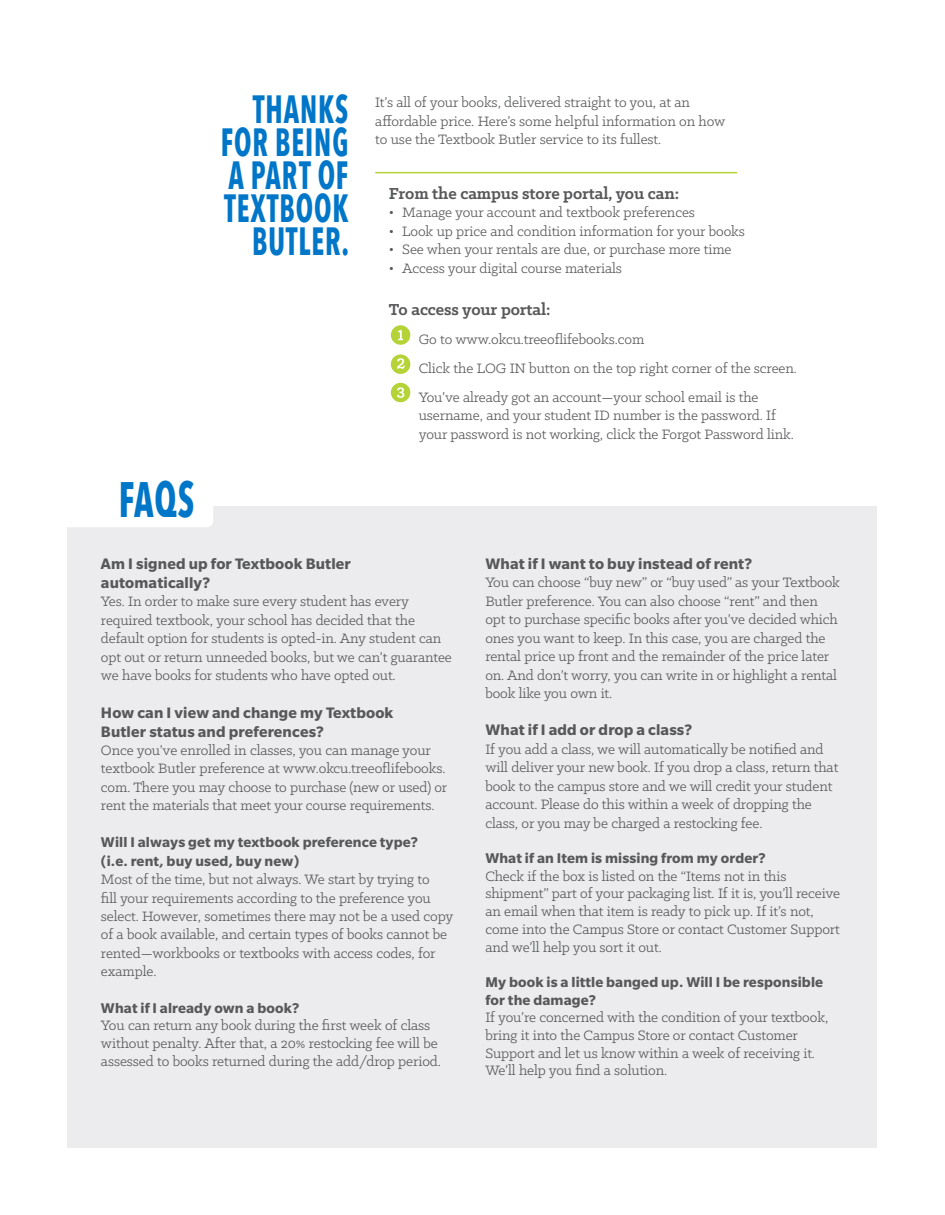
<style>
.page{position:relative;width:945px;height:1215px;background:#fff}
.page>*{position:absolute;margin:0;border:0;box-sizing:border-box;transform-origin:0 0}
.t1{font:700 49.65px "Avenir Next Condensed";color:#0076c8;scale:.72 1}
.t2{font:700 39.3px/33px "Avenir Next Condensed";letter-spacing:.03em;color:#0076c8;text-align:right;scale:.72 1}
.t3{font:700 18px "Klinic Slab";letter-spacing:-.005em;color:#57585a}
.t4{font:700 16.5px/18.9px "Slate Std";letter-spacing:.01em;color:#57585a}
.t5{font:15.3px/18.5px "Klinic Slab";letter-spacing:-.005em;color:#57585a}
.t6{font:700 15.3px/18.5px "Slate Std";letter-spacing:.01em;color:#57585a}
</style>
<div class="page">
<div style="left:68px;top:506px;width:810px;height:641px;background:#ececee"></div>
<div style="left:57px;top:471px;width:156px;height:56px;background:#fff;border-radius:7px"></div>
<hr style="left:375px;top:172px;width:362px;height:1px;background:#b5d336">
<div style="left:391px;top:325px;width:19px;height:20px;background:#b5d336;border-radius:50%"></div>
<div style="left:391px;top:354px;width:19px;height:20px;background:#b5d336;border-radius:50%"></div>
<div style="left:391px;top:383px;width:19px;height:19px;background:#b5d336;border-radius:50%"></div>
<svg style="left:397px;top:387px;width:7px;height:11px"></svg>
<svg style="left:397px;top:358px;width:8px;height:11px"></svg>
<svg style="left:398px;top:330px;width:5px;height:10px"></svg>
<h1 class="t1" style="left:119px;top:469px;width:107px">FAQS</h1>
<h2 class="t2" style="left:221px;top:92px;width:180px">THANKS<br>FOR BEING<br>A PART OF<br>TEXTBOOK<br>BUTLER.</h2>
<p class="t5" style="left:375px;top:93px;width:351px">It’s all of your books, delivered straight to you, at an affordable price. Here’s some helpful information on how to use the Textbook Butler service to its fullest.</p>
<p class="t3" style="left:389px;top:181px;width:292px">From the campus store portal, you can:</p>
<p class="t5" style="left:389px;top:203px;width:308px">• Manage your account and textbook preferences</p>
<p class="t5" style="left:389px;top:221px;width:358px">• Look up price and condition information for your books</p>
<p class="t5" style="left:389px;top:240px;width:344px">• See when your rentals are due, or purchase more time</p>
<p class="t5" style="left:389px;top:258px;width:235px">• Access your digital course materials</p>
<p class="t3" style="left:389px;top:298px;width:163px">To access your portal:</p>
<p class="t5" style="left:419px;top:324px;width:380px;line-height:29px">Go to www.okcu.treeoflifebooks.com<br>Click the LOG IN button on the top right corner of the screen.<br>You’ve already got an account—your school email is the</p>
<p class="t5" style="left:419px;top:406px;width:377px">username, and your student ID number is the password. If your password is not working, click the Forgot Password link.</p>
<p class="t4" style="left:101px;top:554px;width:251px">Am I signed up for Textbook Butler automatically?</p>
<p class="t5" style="left:101px;top:592px;width:352px">Yes. In order to make sure every student has every required textbook, your school has decided that the default option for students is opted-in. Any student can opt out or return unneeded books, but we can’t guarantee we have books for students who have opted out.</p>
<p class="t4" style="left:101px;top:703px;width:294px">How can I view and change my Textbook<br>Butler status and preferences?</p>
<p class="t5" style="left:101px;top:741px;width:348px">Once you’ve enrolled in classes, you can manage your textbook Butler preference at www.okcu.treeoflifebooks. com. There you may choose to purchase (new or used) or rent the materials that meet your course requirements.</p>
<p class="t6" style="left:101px;top:833px;width:318px">Will I always get my textbook preference type? (i.e. rent, buy used, buy new)</p>
<p class="t5" style="left:101px;top:870px;width:354px">Most of the time, but not always. We start by trying to<br>fill your requirements according to the preference you select. However, sometimes there may not be a used copy of a book available, and certain types of books cannot be rented—workbooks or textbooks with access codes, for example.</p>
<p class="t6" style="left:101px;top:998px;width:200px">What if I already own a book?</p>
<p class="t5" style="left:101px;top:1016px;width:341px;line-height:17.7px">You can return any book during the first week of class without penalty. After that, a 20% restocking fee will be assessed to books returned during the add/drop period.</p>
<p class="t4" style="left:485px;top:554px;width:268px">What if I want to buy instead of rent?</p>
<p class="t5" style="left:485px;top:573px;width:356px">You can choose “buy new” or “buy used” as your Textbook Butler preference. You can also choose “rent” and then opt to purchase specific books after you’ve decided which ones you want to keep. In this case, you are charged the rental price up front and the remainder of the price later on. And don’t worry, you can write in or highlight a rental book like you own it.</p>
<p class="t4" style="left:485px;top:721px;width:208px">What if I add or drop a class?</p>
<p class="t5" style="left:485px;top:740px;width:355px">If you add a class, we will automatically be notified and will deliver your new book. If you drop a class, return that book to the campus store and we will credit your student account. Please do this within a week of dropping the class, or you may be charged a restocking fee.</p>
<p class="t6" style="left:485px;top:849px;width:282px">What if an Item is missing from my order?</p>
<p class="t5" style="left:485px;top:867px;width:356px;line-height:17.7px">Check if the box is listed on the “Items not in this shipment” part of your packaging list. If it is, you’ll receive an email when that item is ready to pick up. If it’s not, come into the Campus Store or contact Customer Support and we’ll help you sort it out.</p>
<p class="t6" style="left:485px;top:973px;width:339px;line-height:17.7px">My book is a little banged up. Will I be responsible for the damage?</p>
<p class="t5" style="left:485px;top:1008px;width:344px;line-height:17.7px">If you’re concerned with the condition of your textbook, bring it into the Campus Store or contact Customer Support and let us know within a week of receiving it.<br>We’ll help you find a solution.</p>
</div>
